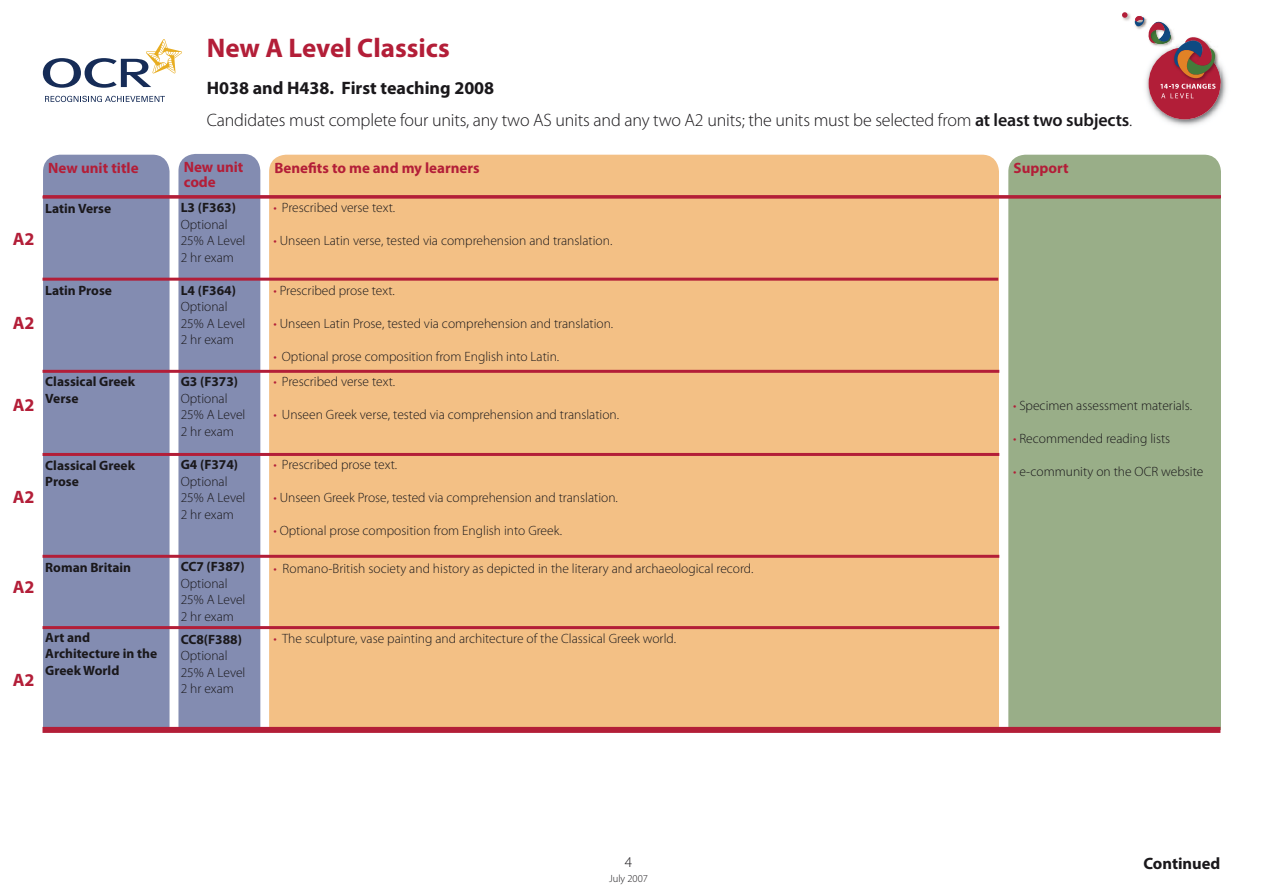
<style>
.page{position:relative;width:1263px;height:893px;background:#fff}
.page>*{position:absolute;margin:0;border:0;box-sizing:border-box;transform-origin:0 0}
.t1{font:700 27px "Myriad Pro";color:#b31e38}
.t2{font:300 18px/31.5px "Myriad Pro";letter-spacing:-.01em;color:#1a181b}
.t3{font:700 18px "Myriad Pro";color:#b31e38}
.t4{font:700 16.5px "Myriad Pro";color:#1a181b}
.t5{font:700 15px/15px "Myriad Pro";color:#b31e38}
.t6{font:300 15px "Myriad Pro";color:#1a181b}
.t7{font:300 13.5px/16.5px "Myriad Pro";color:#1a181b}
.t8{font:700 13.5px/16.5px "Myriad Pro";color:#1a181b}
.t9{font:300 10.5px "Myriad Pro";color:#1a181b}
.s1{font-weight:700}
.s2{font-weight:600}
.s3{color:#b31e38}
</style>
<div class="page">
<div style="left:178px;top:154px;width:82px;height:739px;background:#838cb1;border-radius:17px"></div>
<div style="left:43px;top:155px;width:127px;height:572px;background:#838cb1"></div>
<div style="left:269px;top:155px;width:730px;height:572px;background:#f3c085"></div>
<div style="left:1008px;top:155px;width:213px;height:575px;background:#99ae88"></div>
<hr style="left:43px;top:196px;width:1177px;height:3px;background:#b31e38">
<img style="left:1148px;top:64px;width:79px;height:62px">
<div style="left:1148px;top:47px;width:72px;height:72px;background:#b21e38;border-radius:50%"></div>
<img style="left:1217px;top:52px;width:3px;height:25px">
<svg style="left:1122px;top:12px;width:95px;height:86px"></svg>
<svg style="left:45px;top:96px;width:120px;height:6px"></svg>
<svg style="left:43px;top:39px;width:139px;height:49px"></svg>
<hr style="left:43px;top:278px;width:955px;height:3px;background:#b31e38">
<hr style="left:43px;top:370px;width:956px;height:3px;background:#b31e38">
<div style="left:26px;top:730px;width:1221px;height:163px;background:#fff"></div>
<hr style="left:43px;top:195px;width:1178px;height:3px;background:#b31e38">
<hr style="left:43px;top:453px;width:956px;height:3px;background:#b31e38">
<hr style="left:43px;top:555px;width:956px;height:3px;background:#b31e38">
<div style="left:43px;top:727px;width:1177px;height:6px;background:#b31e38"></div>
<hr style="left:43px;top:626px;width:956px;height:3px;background:#b31e38">
<h1 class="t1" style="left:207px;top:32px;width:245px">New A Level Classics</h1>
<h2 class="t2" style="left:207px;top:73px;width:927px"><span class="s1">H038 and H438. First teaching 2008<br></span>Candidates must complete four units, any two AS units and any two A2 units; the units must be selected from <span class="s2">at least two subjects</span>.</h2>
<h2 class="t3" style="left:13px;top:229px;width:23px">A2</h2>
<h2 class="t3" style="left:13px;top:312px;width:23px">A2</h2>
<h2 class="t3" style="left:13px;top:395px;width:23px">A2</h2>
<h2 class="t3" style="left:13px;top:487px;width:23px">A2</h2>
<h2 class="t3" style="left:13px;top:577px;width:23px">A2</h2>
<h2 class="t3" style="left:13px;top:670px;width:23px">A2</h2>
<p class="t5" style="left:184px;top:160px;width:61px">New unit code</p>
<p class="t5" style="left:48px;top:161px;width:92px">New unit title</p>
<p class="t5" style="left:274px;top:161px;width:207px">Benefits to me and my learners</p>
<p class="t5" style="left:1013px;top:161px;width:56px">Support</p>
<p class="t8" style="left:45px;top:200px;width:68px">Latin Verse</p>
<p class="t8" style="left:45px;top:282px;width:68px">Latin Prose</p>
<p class="t8" style="left:45px;top:373px;width:91px">Classical Greek<br>Verse</p>
<p class="t8" style="left:45px;top:457px;width:91px">Classical Greek<br>Prose</p>
<p class="t8" style="left:45px;top:559px;width:87px">Roman Britain</p>
<p class="t8" style="left:45px;top:629px;width:113px">Art and<br>Architecture in the<br>Greek World</p>
<p class="t8" style="left:181px;top:200px;width:57px">L3 (F363)</p>
<p class="t7" style="left:181px;top:216px;width:66px">Optional<br>25% A Level<br>2 hr exam</p>
<p class="t8" style="left:181px;top:282px;width:57px">L4 (F364)</p>
<p class="t7" style="left:181px;top:299px;width:66px">Optional<br>25% A Level<br>2 hr exam</p>
<p class="t8" style="left:181px;top:374px;width:59px">G3 (F373)</p>
<p class="t7" style="left:181px;top:390px;width:66px">Optional<br>25% A Level<br>2 hr exam</p>
<p class="t8" style="left:181px;top:457px;width:59px">G4 (F374)</p>
<p class="t7" style="left:181px;top:473px;width:66px">Optional<br>25% A Level<br>2 hr exam</p>
<p class="t8" style="left:181px;top:558px;width:65px">CC7 (F387)</p>
<p class="t7" style="left:181px;top:575px;width:66px">Optional<br>25% A Level<br>2 hr exam</p>
<p class="t8" style="left:181px;top:631px;width:63px">CC8(F388)</p>
<p class="t7" style="left:181px;top:647px;width:66px">Optional<br>25% A Level<br>2 hr exam</p>
<p class="t7" style="left:273px;top:200px;width:123px"><span class="s3">•</span> Prescribed verse text.</p>
<p class="t7" style="left:273px;top:233px;width:340px"><span class="s3">•</span> Unseen Latin verse, tested via comprehension and translation.</p>
<p class="t7" style="left:273px;top:282px;width:123px"><span class="s3">•</span> Prescribed prose text.</p>
<p class="t7" style="left:273px;top:315px;width:341px"><span class="s3">•</span> Unseen Latin Prose, tested via comprehension and translation.</p>
<p class="t7" style="left:273px;top:348px;width:287px"><span class="s3">•</span> Optional prose composition from English into Latin.</p>
<p class="t7" style="left:273px;top:373px;width:123px"><span class="s3">•</span> Prescribed verse text.</p>
<p class="t7" style="left:273px;top:407px;width:347px"><span class="s3">•</span> Unseen Greek verse, tested via comprehension and translation.</p>
<p class="t7" style="left:273px;top:456px;width:125px"><span class="s3">•</span> Prescribed prose text.</p>
<p class="t7" style="left:273px;top:489px;width:346px"><span class="s3">•</span> Unseen Greek Prose, tested via comprehension and translation.</p>
<p class="t7" style="left:273px;top:522px;width:290px"><span class="s3">•</span> Optional prose composition from English into Greek.</p>
<p class="t7" style="left:273px;top:560px;width:482px"><span class="s3">•</span> Romano-British society and history as depicted in the literary and archaeological record.</p>
<p class="t7" style="left:273px;top:631px;width:404px"><span class="s3">•</span> The sculpture, vase painting and architecture of the Classical Greek world.</p>
<p class="t7" style="left:1013px;top:397px;width:180px"><span class="s3">•</span> Specimen assessment materials.</p>
<p class="t7" style="left:1013px;top:430px;width:159px"><span class="s3">•</span> Recommended reading lists</p>
<p class="t7" style="left:1013px;top:463px;width:192px"><span class="s3">•</span> e-community on the OCR website</p>
<p class="t6" style="left:625px;top:854px;width:9px">4</p>
<p class="t9" style="left:609px;top:873px;width:40px">July 2007</p>
<p class="t4" style="left:1143px;top:854px;width:79px">Continued</p>
</div>
